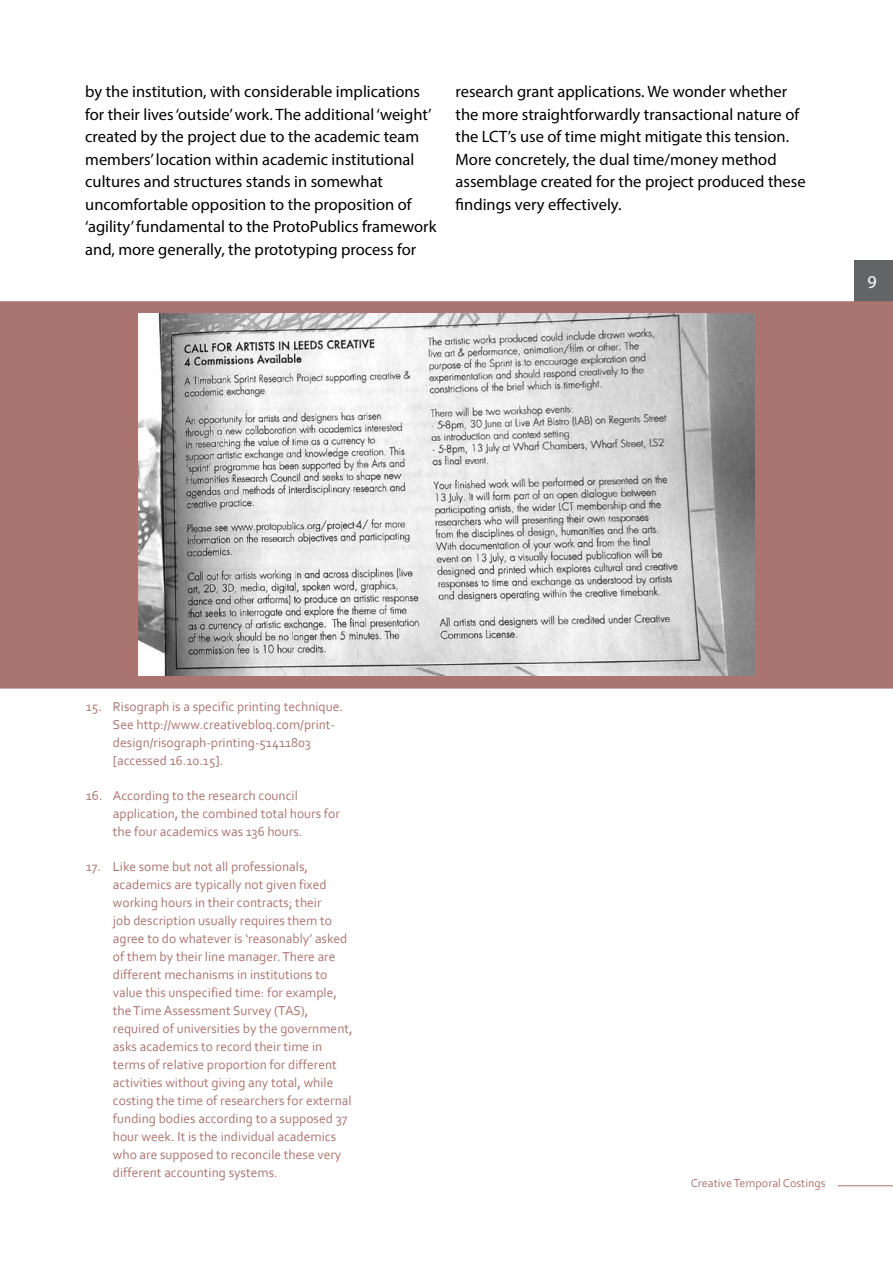
<style>
.page{position:relative;width:893px;height:1263px;background:#fff}
.page>*{position:absolute;margin:0;border:0;box-sizing:border-box;transform-origin:0 0}
.t1{font:18px "Myriad Pro";color:#fff}
.t2{font:16.5px/22.5px "Myriad Pro";color:#000}
.t3{font:13.5px/18px "Corbel";color:#aa7570}
.t4{font:12px "Corbel";color:#aa7570}
</style>
<div class="page">
<div style="left:855px;top:260px;width:38px;height:42px;background:#636466"></div>
<hr style="left:838px;top:1185px;width:55px;height:1px;background:#aa7570">
<div style="left:0;top:301px;width:893px;height:387px;background:#aa7570"></div>
<img style="left:138px;top:313px;width:616px;height:362px">
<p class="t2" style="left:85px;top:80px;width:353px">by the institution, with considerable implications for their lives ‘outside’ work. The additional ‘weight’ created by the project due to the academic team members’ location within academic institutional cultures and structures stands in somewhat uncomfortable opposition to the proposition of ‘agility’ fundamental to the ProtoPublics framework and, more generally, the prototyping process for</p>
<p class="t2" style="left:456px;top:80px;width:352px">research grant applications. We wonder whether the more straightforwardly transactional nature of the LCT’s use of time might mitigate this tension.<br>More concretely, the dual time/money method assemblage created for the project produced these findings very effectively.</p>
<h1 class="t1" style="left:867px;top:271px;width:11px">9</h1>
<p class="t3" style="left:113px;top:697px;width:231px;text-indent:-27px">15. Risograph is a specific printing technique.<br>See http://www.creativebloq.com/print&shy;design/risograph-printing-51411803 [accessed 16.10.15].</p>
<p class="t3" style="left:113px;top:786px;width:228px;text-indent:-27px">16. According to the research council application, the combined total hours for the four academics was 136 hours.</p>
<p class="t3" style="left:113px;top:857px;width:241px;text-indent:-27px">17. Like some but not all professionals, academics are typically not given fixed working hours in their contracts; their<br>job description usually requires them to agree to do whatever is ‘reasonably’ asked of them by their line manager. There are different mechanisms in institutions to value this unspecified time: for example, the Time Assessment Survey (TAS), required of universities by the government, asks academics to record their time in terms of relative proportion for different activities without giving any total, while costing the time of researchers for external funding bodies according to a supposed 37 hour week. It is the individual academics who are supposed to reconcile these very different accounting systems.</p>
<p class="t4" style="left:691px;top:1175px;width:136px">Creative Temporal Costings</p>
</div>
